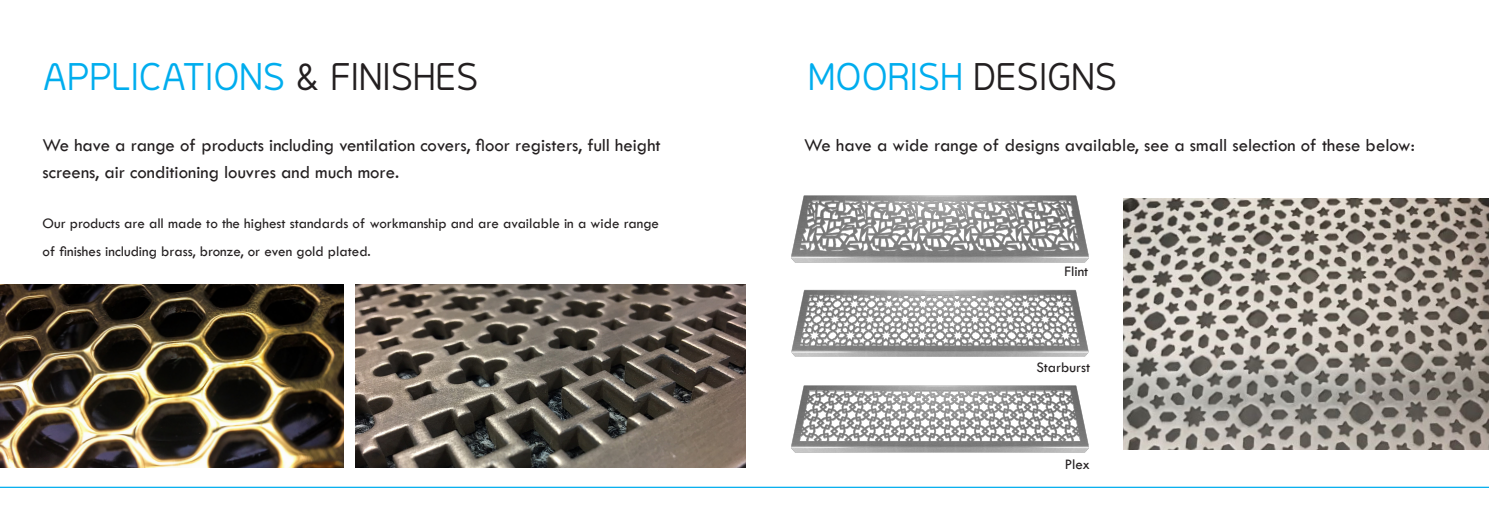
<style>
.page{position:relative;width:1489px;height:525px;background:#fff}
.page>*{position:absolute;margin:0;border:0;box-sizing:border-box;transform-origin:0 0}
.t1{font:35px "Genius";color:#00adee}
.t2{font:18.75px/27.5px "Tw Cen";color:#231f20}
.t3{font:15px/27.5px "Tw Cen";color:#231f20}
.s1{color:#231f20}
</style>
<div class="page">
<img style="left:1123px;top:198px;width:365px;height:251px">
<img style="left:1px;top:285px;width:342px;height:182px">
<hr style="left:0;top:486px;width:1488px;height:1px;background:#00adee">
<img style="left:355px;top:285px;width:390px;height:182px">
<img style="left:791px;top:195px;width:298px;height:68px">
<img style="left:791px;top:289px;width:298px;height:68px">
<img style="left:791px;top:385px;width:298px;height:68px">
<p class="t1" style="left:43px;top:55px;width:437px">APPLICATIONS <span class="s1">&amp; FINISHES</span></p>
<p class="t2" style="left:43px;top:131px;width:619px">We have a range of products including ventilation covers, floor registers, full height screens, air conditioning louvres and much more.</p>
<p class="t3" style="left:43px;top:209px;width:618px">Our products are all made to the highest standards of workmanship and are available in a wide range of finishes including brass, bronze, or even gold plated.</p>
<p class="t1" style="left:808px;top:55px;width:310px">MOORISH <span class="s1">DESIGNS</span></p>
<p class="t2" style="left:804px;top:131px;width:612px">We have a wide range of designs available, see a small selection of these below:</p>
<p class="t3" style="left:1064px;top:258px;width:25px">Flint</p>
<p class="t3" style="left:1036px;top:353px;width:55px">Starburst</p>
<p class="t3" style="left:1064px;top:450px;width:27px">Plex</p>
</div>
